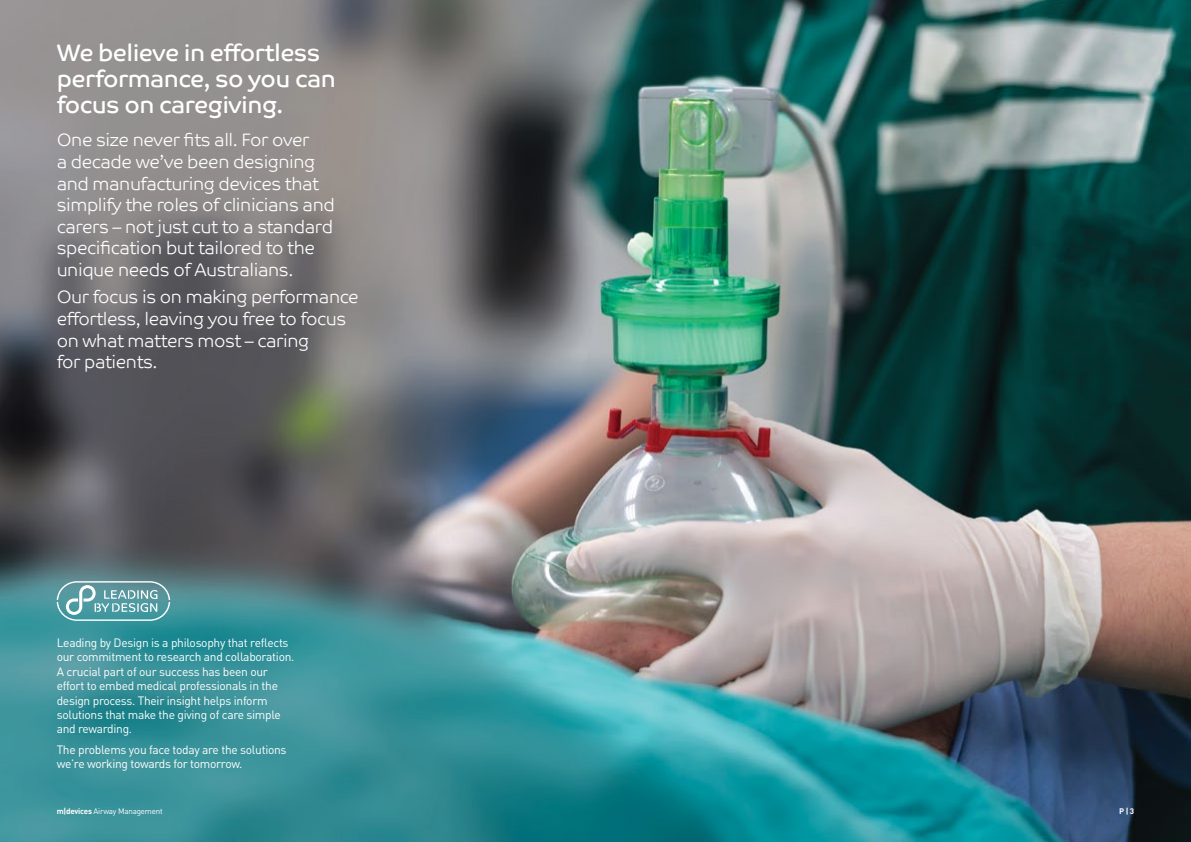
<style>
.page{position:relative;width:1191px;height:842px;background:#fff}
.page>*{position:absolute;margin:0;border:0;box-sizing:border-box;transform-origin:0 0}
.t1{font:24px/26px "Co Text";letter-spacing:-.025em;color:#fff}
.t2{font:300 18px/21.6px "Co Text";letter-spacing:-.025em;color:#fff}
.t3{font:12px/14.4px "DIN Pro";letter-spacing:-.025em;color:#fff}
.t4{font:8px "DIN Pro";letter-spacing:-.025em;color:#fff}
.t5{font:700 8px "DIN Pro";color:#fff}
.s1{font-weight:700}
</style>
<div class="page">
<img style="left:0;top:0;width:1191px;height:842px">
<svg style="left:57px;top:581px;width:113px;height:40px;background:#75acb2"></svg>
<h1 class="t1" style="left:57px;top:40px;width:281px">We believe in effortless performance, so you can focus on caregiving.</h1>
<h2 class="t2" style="left:57px;top:129px;width:280px">One size never fits all. For over<br>a decade we’ve been designing and manufacturing devices that simplify the roles of clinicians and carers – not just cut to a standard specification but tailored to the unique needs of Australians.</h2>
<h2 class="t2" style="left:57px;top:286px;width:303px">Our focus is on making performance effortless, leaving you free to focus on what matters most – caring<br>for patients.</h2>
<p class="t3" style="left:57px;top:635px;width:239px">Leading by Design is a philosophy that reflects our commitment to research and collaboration.<br>A crucial part of our success has been our effort to embed medical professionals in the design process. Their insight helps inform solutions that make the giving of care simple and rewarding.</p>
<p class="t3" style="left:57px;top:741px;width:231px">The problems you face today are the solutions we’re working towards for tomorrow.</p>
<p class="t4" style="left:57px;top:805px;width:107px"><span class="s1">m|devices</span> Airway Management</p>
<p class="t5" style="left:1119px;top:804px;width:17px">P | 3</p>
</div>
